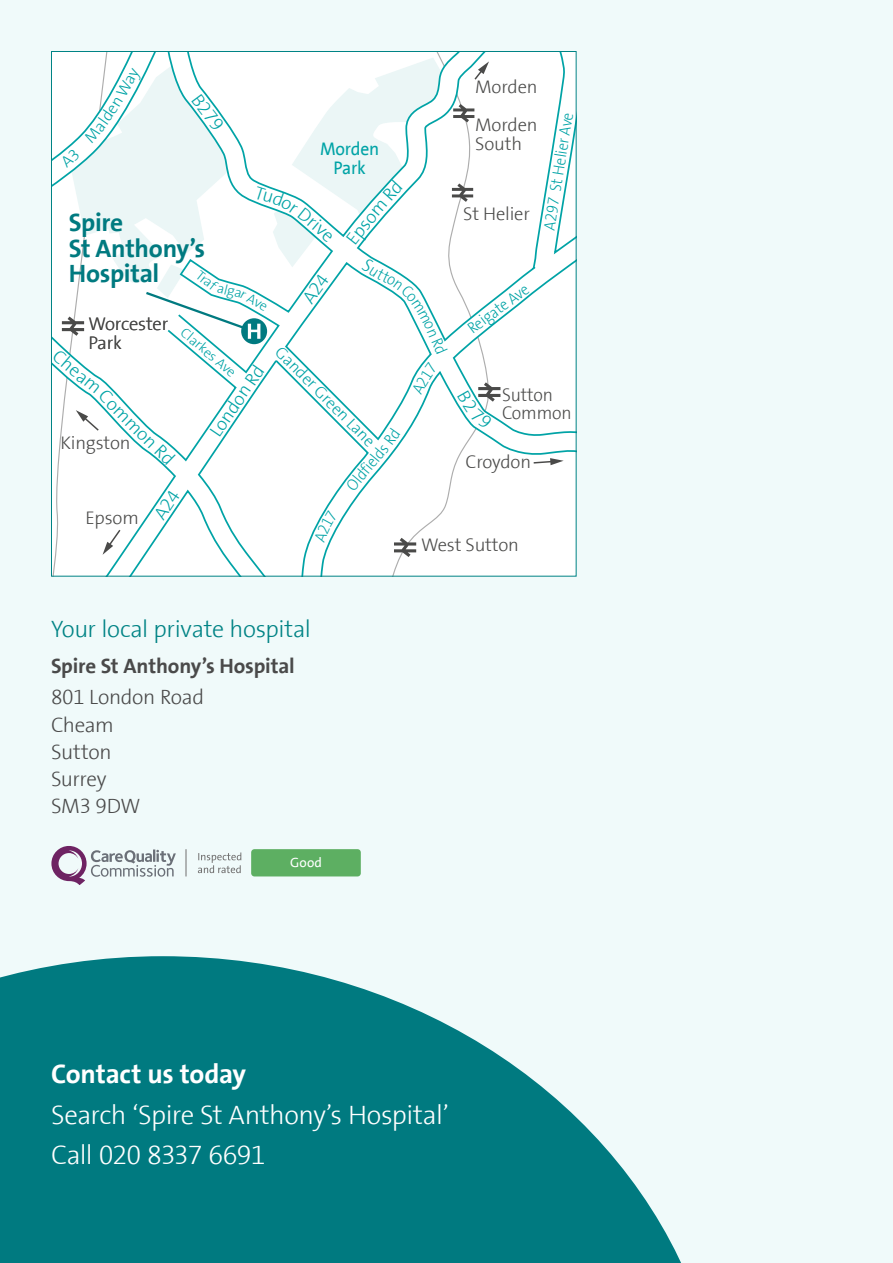
<style>
.page{position:relative;width:893px;height:1263px;background:#f0fafa}
.page>*{position:absolute;margin:0;border:0;box-sizing:border-box;transform-origin:0 0}
.t1{font:300 27px/40.5px "The Sans Spire";letter-spacing:-.025em;color:#fff}
.t2{font:700 27px "The Sans Spire";letter-spacing:-.01em;color:#fff}
.t3{font:700 25.5px/25.5px "The Sans Spire";letter-spacing:-.015em;color:#007a80}
.t4{font:300 24px "The Sans Spire";letter-spacing:-.015em;color:#008385}
.t5{font:300 21px/27.3px "The Sans Spire";letter-spacing:-.015em;color:#4a4a4a}
.t6{font:700 21px "The Sans Spire";letter-spacing:-.01em;color:#4a4a4a}
.t7{font:300 18.45px/18.5px "The Sans Spire";letter-spacing:-.01em;color:#4a4a49}
.t8{font:300 18.45px "The Sans Spire";color:#00a3a6}
.t9{font:300 18.45px/18.5px "The Sans Spire";letter-spacing:-.01em;color:#4a4a49;scale:.95 1}
.t10{font:18.45px/18.5px "The Sans Spire";letter-spacing:-.01em;color:#00a3a6;text-align:center;scale:.95 1}
.t11{font:300 16.2px "The Sans Spire";color:#00a3a6;scale:.9 1}
.t12{font:300 16.2px "The Sans Spire";color:#00a3a6}
.t13{font:300 13.95px "The Sans Spire";color:#00a3a6}
.t14{font:13.5px "The Sans Spire";color:#fff}
</style>
<div class="page">
<svg style="left:0;top:956px;width:681px;height:307px;fill:#007a80"></svg>
<div style="left:500px;top:53px;width:75px;height:522px;background:#fff"></div>
<svg style="left:532px;top:458px;width:32px;height:7px"></svg>
<svg style="left:51px;top:846px;width:125px;height:39px"></svg>
<svg style="left:186px;top:849px;width:1px;height:27px"></svg>
<svg style="left:198px;top:852px;width:43px;height:21px"></svg>
<div style="left:251px;top:849px;width:110px;height:27px;background:#5daf62;border-radius:3px"></div>
<svg style="left:515px;top:285px;width:15px;height:14px"></svg>
<svg style="left:51px;top:51px;width:449px;height:525px"></svg>
<p class="t8" style="left:204px;top:90px;width:42px;rotate:53deg">B279</p>
<h2 class="t3" style="left:69px;top:210px;width:138px">Spire<br>St Anthony’s<br>Hospital</h2>
<p class="t13" style="left:202px;top:267px;width:24px;rotate:38deg">Traf</p>
<p class="t13" style="left:219px;top:280px;width:27px;rotate:14deg">alga</p>
<p class="t13" style="left:245px;top:286px;width:31px;rotate:29deg">r Ave</p>
<p class="t10" style="left:320px;top:140px;width:64px">Morden<br>Park</p>
<p class="t7" style="left:89px;top:315px;width:81px">Worcester<br>Park</p>
<p class="t13" style="left:187px;top:324px;width:69px;rotate:40deg">Clarkes Ave</p>
<p class="t8" style="left:147px;top:423px;width:46px;rotate:44deg">on Rd</p>
<p class="t7" style="left:60px;top:433px;width:72px">Kingston</p>
<p class="t7" style="left:85px;top:509px;width:55px">Epsom</p>
<p class="t8" style="left:205px;top:428px;width:49px;rotate:-56deg">Londo</p>
<p class="t12" style="left:284px;top:342px;width:135px;rotate:45deg">Gander Green Lane</p>
<p class="t11" style="left:360px;top:462px;width:34px;rotate:-51deg">ie ds</p>
<h3 class="t4" style="left:51px;top:615px;width:261px">Your local private hospital</h3>
<p class="t6" style="left:51px;top:653px;width:245px">Spire St Anthony’s Hospital</p>
<p class="t5" style="left:51px;top:684px;width:155px">801 London Road<br>Cheam<br>Sutton<br>Surrey<br>SM3 9DW</p>
<p class="t14" style="left:290px;top:854px;width:33px">Good</p>
<p class="t7" style="left:475px;top:78px;width:64px">Morden</p>
<p class="t11" style="left:540px;top:228px;width:133px;rotate:-81deg">A297 St Helier Ave</p>
<p class="t7" style="left:475px;top:116px;width:64px">Morden<br>South</p>
<p class="t7" style="left:463px;top:204px;width:68px">St Helier</p>
<p class="t11" style="left:464px;top:323px;width:66px;rotate:-37deg">Reigate A</p>
<p class="t9" style="left:502px;top:385px;width:75px">Sutton<br>Common</p>
<p class="t7" style="left:466px;top:452px;width:67px">Croydon</p>
<p class="t7" style="left:421px;top:536px;width:99px">West Sutton</p>
<h1 class="t2" style="left:51px;top:1058px;width:197px">Contact us today</h1>
<h1 class="t1" style="left:51px;top:1095px;width:399px">Search ‘Spire St Anthony’s Hospital’<br>Call 020 8337 6691</h1>
</div>
